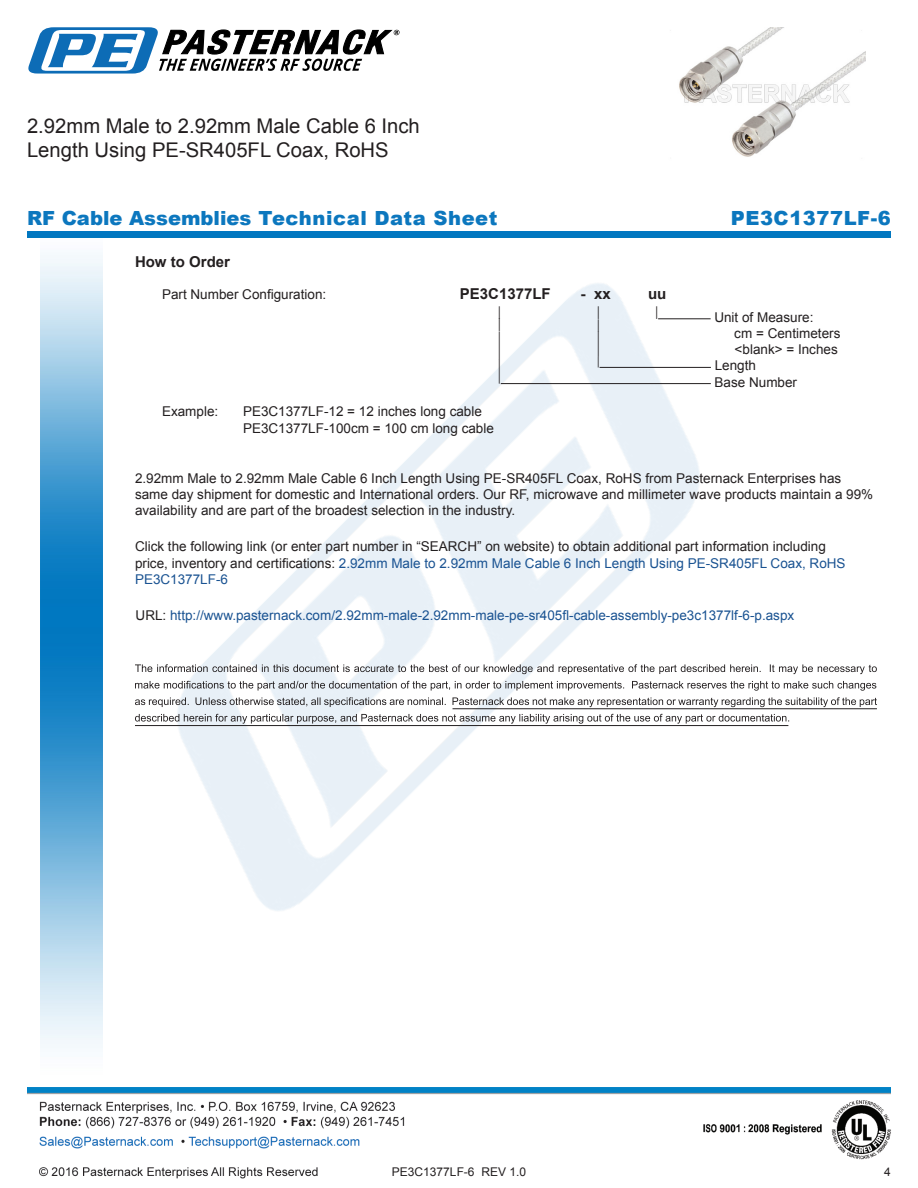
<style>
.page{position:relative;width:918px;height:1188px;background:#fff}
.page>*{position:absolute;margin:0;border:0;box-sizing:border-box;transform-origin:0 0}
.Specs_Para{font:30px "Arial";color:#231f20;scale:.33 1}
.Specs_Para-2{font:26.85px "Arial";color:#231f20;scale:.37 1}
.Specs_Para-3{font:25.8px "Arial";color:#231f20;scale:.39 1}
.Web_Description_Para{font:20.25px/24.3px "Arial";color:#231f20}
.t1{font:900 19.5px "Arial";letter-spacing:.01em;color:#0c77be}
.t2{font:900 19.5px "Arial";letter-spacing:.03em;color:#0c77be}
.Specs_Para-4{font:700 15px "Arial";color:#231f20}
.Head1_for_Compliance{font:700 15px "Arial";color:#231f20}
.Specs_Para-5{font:700 15px "Arial";color:#231f20;scale:1.04 1}
.Web_Description_Para-2{font:13.5px/16.2px "Arial";color:#231f20}
.Specs_Para-6{font:13.5px "Arial";color:#231f20}
.Web_Description_Para-3{font:13.5px "Arial";color:#1a5392}
.Specs_Para-7{font:13.5px "Arial";color:#231f20;scale:.75 1}
.t3{font:12px "Arial";color:#231f20}
.Specs_Para-8{font:11.25px "Arial";color:#231f20;scale:.86 1}
.s1{color:#1a5392}
.s2{color:#231f20}
</style>
<div class="page">
<img style="left:39px;top:1100px;width:852px;height:79px">
<img style="left:102px;top:255px;width:719px;height:715px">
<img style="left:27px;top:1088px;width:864px;height:7px">
<svg style="left:28px;top:27px;width:372px;height:47px"></svg>
<img style="left:40px;top:237px;width:62px;height:811px">
<div style="left:27px;top:231px;width:864px;height:6px;background:#0177c0"></div>
<hr style="left:658px;top:318px;width:53px;height:1px;background:#231f20">
<hr style="left:600px;top:367px;width:111px;height:1px;background:#231f20">
<hr style="left:501px;top:383px;width:210px;height:1px;background:#231f20">
<svg style="left:135px;top:664px;width:742px;height:10px"></svg>
<svg style="left:135px;top:681px;width:741px;height:10px"></svg>
<svg style="left:135px;top:697px;width:742px;height:10px"></svg>
<svg style="left:135px;top:714px;width:654px;height:10px"></svg>
<hr style="left:453px;top:708px;width:424px;height:1px;background:#231f20">
<hr style="left:135px;top:725px;width:653px;height:1px;background:#231f20">
<img style="left:679px;top:27px;width:187px;height:130px">
<h1 class="Web_Description_Para" style="left:27px;top:114px;width:394px">2.92mm Male to 2.92mm Male Cable 6 Inch<br>Length Using PE-SR405FL Coax, RoHS</h1>
<p class="t1" style="left:27px;top:204px;width:472px">RF Cable Assemblies Technical Data Sheet</p>
<p class="t2" style="left:731px;top:204px;width:162px">PE3C1377LF-6</p>
<p class="Head1_for_Compliance" style="left:135px;top:252px;width:97px">How to Order</p>
<p class="Specs_Para-6" style="left:162px;top:285px;width:166px">Part Number Configuration:</p>
<p class="Specs_Para-4" style="left:460px;top:284px;width:92px">PE3C1377LF</p>
<p class="Specs_Para-5" style="left:580px;top:284px;width:31px">- xx</p>
<p class="Specs_Para-4" style="left:648px;top:284px;width:20px">uu</p>
<p class="Specs_Para-7" style="left:498px;top:302px;width:5px">|</p>
<p class="Specs_Para-7" style="left:597px;top:302px;width:5px">|</p>
<p class="Specs_Para-7" style="left:656px;top:302px;width:5px">|</p>
<p class="Specs_Para-6" style="left:714px;top:308px;width:101px">Unit of Measure:</p>
<p class="Specs_Para-7" style="left:498px;top:315px;width:5px">|</p>
<p class="Specs_Para-7" style="left:597px;top:315px;width:5px">|</p>
<p class="Specs_Para-6" style="left:734px;top:324px;width:108px">cm = Centimeters</p>
<p class="Specs_Para" style="left:498px;top:323px;width:9px">|</p>
<p class="Specs_Para-2" style="left:597px;top:324px;width:9px">|</p>
<p class="Specs_Para-6" style="left:735px;top:341px;width:105px">&lt;blank&gt; = Inches</p>
<p class="Specs_Para-8" style="left:597px;top:354px;width:4px">|</p>
<p class="Specs_Para-6" style="left:715px;top:357px;width:43px">Length</p>
<p class="Specs_Para-3" style="left:498px;top:352px;width:8px">|</p>
<p class="Specs_Para-6" style="left:715px;top:373px;width:84px">Base Number</p>
<p class="Specs_Para-6" style="left:162px;top:403px;width:58px">Example:</p>
<p class="Specs_Para-6" style="left:243px;top:403px;width:241px">PE3C1377LF-12 = 12 inches long cable</p>
<p class="Specs_Para-6" style="left:243px;top:419px;width:252px">PE3C1377LF-100cm = 100 cm long cable</p>
<h1 class="Web_Description_Para-2" style="left:135px;top:470px;width:740px">2.92mm Male to 2.92mm Male Cable 6 Inch Length Using PE-SR405FL Coax, RoHS from Pasternack Enterprises has same day shipment for domestic and International orders. Our RF, microwave and millimeter wave products maintain a 99% availability and are part of the broadest selection in the industry.</h1>
<h1 class="Web_Description_Para-2" style="left:135px;top:539px;width:712px">Click the following link (or enter part number in “SEARCH” on website) to obtain additional part information including price, inventory and certifications: <span class="s1">2.92mm Male to 2.92mm Male Cable 6 Inch Length Using PE-SR405FL Coax, RoHS<br>PE3C1377LF-6</span></h1>
<h1 class="Web_Description_Para-3" style="left:136px;top:607px;width:660px"><span class="s2">URL:</span> http://www.pasternack.com/2.92mm-male-2.92mm-male-pe-sr405fl-cable-assembly-pe3c1377lf-6-p.aspx</h1>
<p class="t3" style="left:392px;top:1164px;width:136px">PE3C1377LF-6 REV 1.0</p>
<p class="t3" style="left:884px;top:1164px;width:8px">4</p>
</div>
